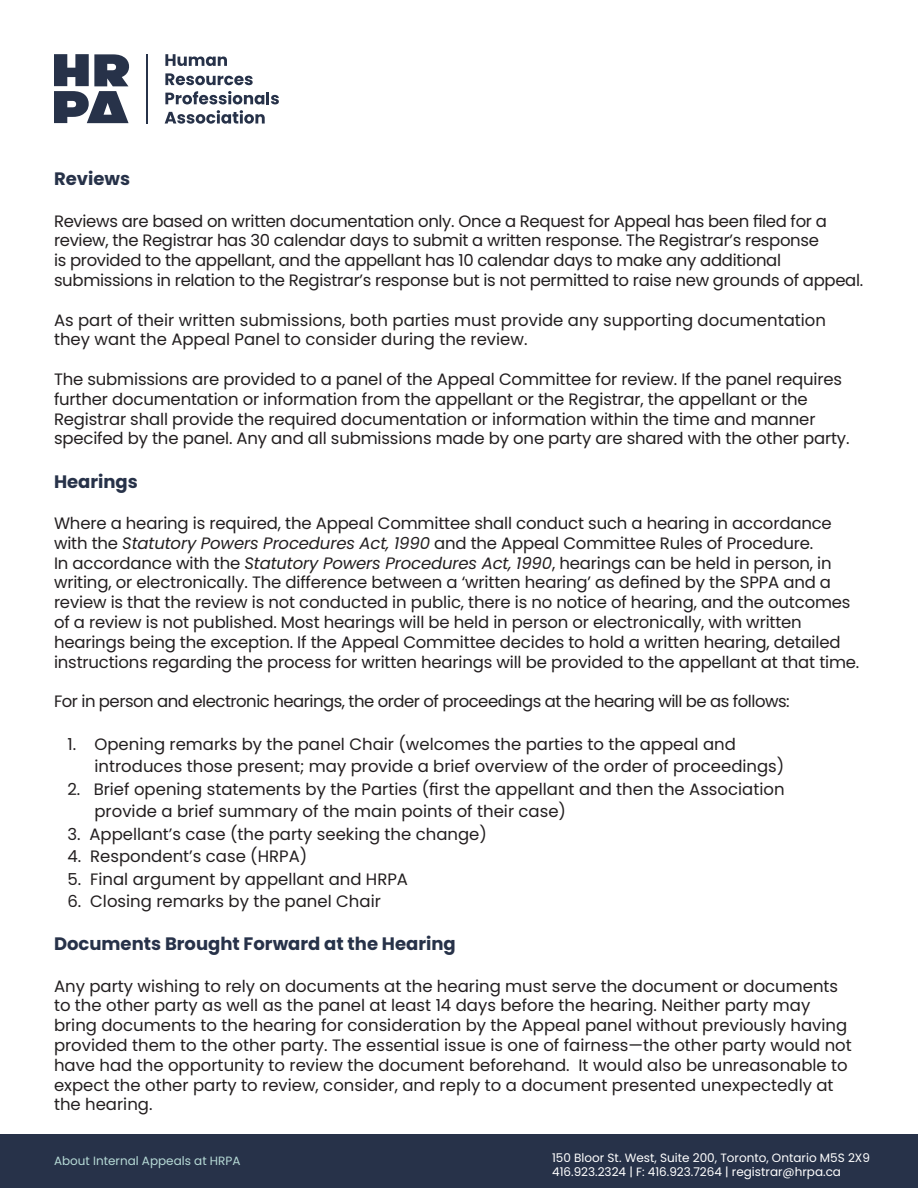
<style>
.page{position:relative;width:918px;height:1188px;background:#fff}
.page>*{position:absolute;margin:0;border:0;box-sizing:border-box;transform-origin:0 0}
.t1{font:700 18px "Poppins";color:#273249}
.t2{font:16.5px/19.8px "Poppins";letter-spacing:-.01em;color:#231f20}
.t3{font:16.5px "Poppins";letter-spacing:-.03em;color:#231f20}
.t4{font:12px/14.4px "Poppins";color:#fff}
.t5{font:12px "Poppins";color:#b6dad6}
.s1{font-style:italic}
</style>
<div class="page">
<svg style="left:54px;top:54px;width:76px;height:69px"></svg>
<svg style="left:165px;top:54px;width:62px;height:12px"></svg>
<svg style="left:165px;top:73px;width:88px;height:12px"></svg>
<svg style="left:165px;top:91px;width:114px;height:13px"></svg>
<svg style="left:165px;top:110px;width:100px;height:14px"></svg>
<hr style="left:146px;top:54px;width:1px;height:70px;background:#273249">
<div style="left:0;top:1134px;width:918px;height:54px;background:#273249"></div>
<p class="t1" style="left:54px;top:168px;width:78px">Reviews</p>
<p class="t2" style="left:54px;top:211px;width:811px">Reviews are based on written documentation only. Once a Request for Appeal has been filed for a review, the Registrar has 30 calendar days to submit a written response. The Registrar’s response<br>is provided to the appellant, and the appellant has 10 calendar days to make any additional submissions in relation to the Registrar’s response but is not permitted to raise new grounds of appeal.</p>
<p class="t2" style="left:54px;top:310px;width:774px">As part of their written submissions, both parties must provide any supporting documentation they want the Appeal Panel to consider during the review.</p>
<p class="t2" style="left:54px;top:369px;width:797px">The submissions are provided to a panel of the Appeal Committee for review. If the panel requires further documentation or information from the appellant or the Registrar, the appellant or the Registrar shall provide the required documentation or information within the time and manner specifed by the panel. Any and all submissions made by one party are shared with the other party.</p>
<p class="t1" style="left:54px;top:471px;width:85px">Hearings</p>
<p class="t2" style="left:54px;top:513px;width:779px">Where a hearing is required, the Appeal Committee shall conduct such a hearing in accordance with the <span class="s1">Statutory Powers Procedures Act, 1990</span> and the Appeal Committee Rules of Procedure.</p>
<p class="t2" style="left:54px;top:553px;width:807px">In accordance with the <span class="s1">Statutory Powers Procedures Act, 1990</span>, hearings can be held in person, in writing, or electronically. The difference between a ‘written hearing’ as defined by the SPPA and a review is that the review is not conducted in public, there is no notice of hearing, and the outcomes of a review is not published. Most hearings will be held in person or electronically, with written hearings being the exception. If the Appeal Committee decides to hold a written hearing, detailed instructions regarding the process for written hearings will be provided to the appellant at that time.</p>
<p class="t3" style="left:54px;top:692px;width:737px">For in person and electronic hearings, the order of proceedings at the hearing will be as follows:</p>
<p class="t2" style="left:95px;top:733px;width:691px;line-height:22.5px;text-indent:-27px">1. Opening remarks by the panel Chair (welcomes the parties to the appeal and introduces those present; may provide a brief overview of the order of proceedings)</p>
<p class="t2" style="left:95px;top:778px;width:692px;line-height:22.5px;text-indent:-27px">2. Brief opening statements by the Parties (first the appellant and then the Association provide a brief summary of the main points of their case)</p>
<p class="t2" style="left:68px;top:824px;width:421px">3. Appellant’s case (the party seeking the change)</p>
<p class="t2" style="left:68px;top:846px;width:241px">4. Respondent’s case (HRPA)</p>
<p class="t2" style="left:68px;top:869px;width:342px">5. Final argument by appellant and HRPA</p>
<p class="t2" style="left:68px;top:891px;width:315px">6. Closing remarks by the panel Chair</p>
<p class="t1" style="left:54px;top:933px;width:403px">Documents Brought Forward at the Hearing</p>
<p class="t2" style="left:54px;top:976px;width:799px">Any party wishing to rely on documents at the hearing must serve the document or documents to the other party as well as the panel at least 14 days before the hearing. Neither party may bring documents to the hearing for consideration by the Appeal panel without previously having provided them to the other party. The essential issue is one of fairness—the other party would not have had the opportunity to review the document beforehand. It would also be unreasonable to expect the other party to review, consider, and reply to a document presented unexpectedly at the hearing.</p>
<p class="t5" style="left:54px;top:1154px;width:188px">About Internal Appeals at HRPA</p>
<p class="t4" style="left:552px;top:1150px;width:319px">150 Bloor St. West, Suite 200, Toronto, Ontario M5S 2X9<br>416.923.2324 | F: 416.923.7264 | registrar@hrpa.ca</p>
</div>
